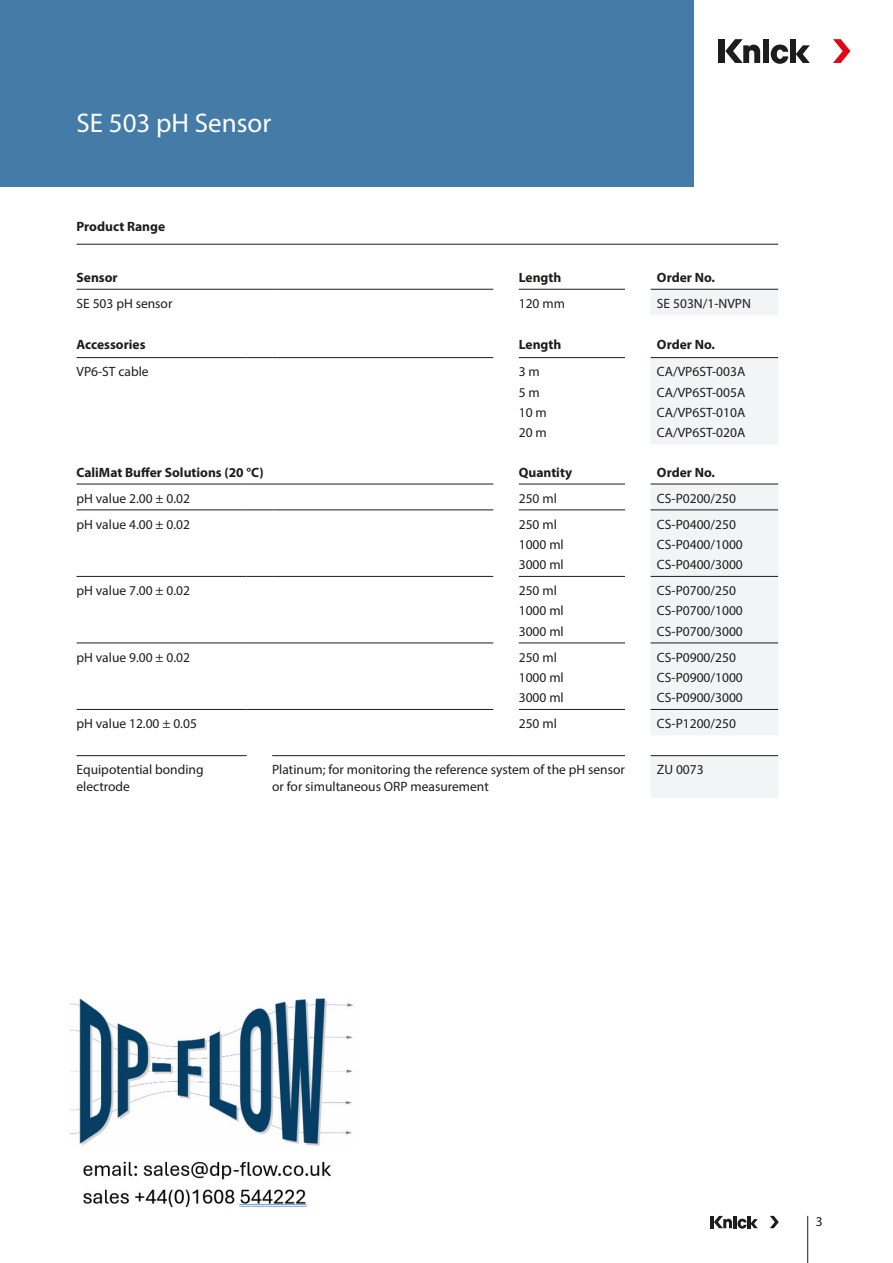
<style>
.page{position:relative;width:893px;height:1263px;background:#fff}
.page>*{position:absolute;margin:0;border:0;box-sizing:border-box;transform-origin:0 0}
.Headline{font:27px "Myriad Pro";color:#fff}
.Tabelle{font:13.5px/16.5px "Myriad Pro";color:#1d1d1b}
.Zwischenüberschrift{font:700 13.5px "Myriad Pro";color:#1d1d1b}
.Tabelle-2{font:700 13.5px "Myriad Pro";color:#1d1d1b}
.Beschriftungen{font:13.5px "Myriad Pro";color:#1d1d1b}
.Beschriftungen-2{font:700 13.5px "Myriad Pro";color:#1d1d1b}
.Tabelle_Headline{font:700 13.5px "Myriad Pro";color:#1d1d1b}
.Text{font:700 13.5px "Myriad Pro";color:#1d1d1b}
</style>
<div class="page">
<div style="left:0;top:0;width:693px;height:187px;background:#447ca7"></div>
<div style="left:719px;top:39px;width:6px;height:24px;background:#1d1d1b"></div>
<div style="left:790px;top:39px;width:6px;height:24px;background:#1d1d1b"></div>
<svg style="left:796px;top:45px;width:14px;height:18px"></svg>
<svg style="left:833px;top:39px;width:17px;height:24px"></svg>
<svg style="left:725px;top:39px;width:63px;height:25px"></svg>
<hr style="left:807px;top:1216px;width:1px;height:47px;background:#1d1d1b">
<hr style="left:710px;top:1216px;width:4px;height:12px;background:#1d1d1b">
<svg style="left:770px;top:1216px;width:9px;height:12px"></svg>
<svg style="left:714px;top:1216px;width:44px;height:12px"></svg>
<svg style="left:651px;top:290px;width:127px;height:508px;fill:#f2f4f6"></svg>
<hr style="left:77px;top:289px;width:170px;height:1px;background:#1d1d1b">
<svg style="left:247px;top:289px;width:25px;height:1px"></svg>
<hr style="left:272px;top:289px;width:221px;height:1px;background:#1d1d1b">
<hr style="left:519px;top:289px;width:106px;height:1px;background:#1d1d1b">
<hr style="left:651px;top:289px;width:127px;height:1px;background:#1d1d1b">
<hr style="left:77px;top:357px;width:170px;height:1px;background:#1d1d1b">
<svg style="left:247px;top:357px;width:25px;height:1px"></svg>
<hr style="left:272px;top:357px;width:221px;height:1px;background:#1d1d1b">
<hr style="left:519px;top:357px;width:106px;height:1px;background:#1d1d1b">
<hr style="left:77px;top:484px;width:170px;height:1px;background:#1d1d1b">
<svg style="left:247px;top:484px;width:25px;height:1px"></svg>
<hr style="left:272px;top:484px;width:221px;height:1px;background:#1d1d1b">
<hr style="left:519px;top:484px;width:106px;height:1px;background:#1d1d1b">
<hr style="left:651px;top:484px;width:127px;height:1px;background:#1d1d1b">
<hr style="left:77px;top:510px;width:170px;height:1px;background:#1d1d1b">
<svg style="left:247px;top:510px;width:25px;height:1px"></svg>
<hr style="left:272px;top:510px;width:221px;height:1px;background:#1d1d1b">
<hr style="left:519px;top:510px;width:106px;height:1px;background:#1d1d1b">
<hr style="left:651px;top:510px;width:127px;height:1px;background:#1d1d1b">
<hr style="left:77px;top:576px;width:170px;height:1px;background:#1d1d1b">
<svg style="left:247px;top:576px;width:25px;height:1px"></svg>
<hr style="left:272px;top:576px;width:221px;height:1px;background:#1d1d1b">
<hr style="left:519px;top:576px;width:106px;height:1px;background:#1d1d1b">
<hr style="left:651px;top:576px;width:127px;height:1px;background:#1d1d1b">
<hr style="left:77px;top:643px;width:170px;height:1px;background:#1d1d1b">
<svg style="left:247px;top:643px;width:25px;height:1px"></svg>
<hr style="left:272px;top:643px;width:221px;height:1px;background:#1d1d1b">
<hr style="left:519px;top:643px;width:106px;height:1px;background:#1d1d1b">
<hr style="left:651px;top:643px;width:127px;height:1px;background:#1d1d1b">
<hr style="left:77px;top:709px;width:170px;height:1px;background:#1d1d1b">
<svg style="left:247px;top:709px;width:25px;height:1px"></svg>
<hr style="left:272px;top:709px;width:221px;height:1px;background:#1d1d1b">
<hr style="left:519px;top:709px;width:106px;height:1px;background:#1d1d1b">
<hr style="left:651px;top:709px;width:127px;height:1px;background:#1d1d1b">
<hr style="left:77px;top:755px;width:170px;height:1px;background:#1d1d1b">
<hr style="left:272px;top:755px;width:221px;height:1px;background:#1d1d1b">
<svg style="left:493px;top:755px;width:26px;height:1px"></svg>
<hr style="left:519px;top:755px;width:106px;height:1px;background:#1d1d1b">
<hr style="left:651px;top:755px;width:127px;height:1px;background:#1d1d1b">
<hr style="left:651px;top:357px;width:127px;height:1px;background:#1d1d1b">
<hr style="left:77px;top:244px;width:701px;height:1px;background:#1d1d1b">
<img style="left:69px;top:997px;width:285px;height:211px">
<p class="Headline" style="left:77px;top:106px;width:196px">SE 503 pH Sensor</p>
<p class="Tabelle_Headline" style="left:77px;top:218px;width:90px">Product Range</p>
<p class="Zwischenüberschrift" style="left:77px;top:269px;width:43px">Sensor</p>
<p class="Beschriftungen-2" style="left:519px;top:269px;width:44px">Length</p>
<p class="Text" style="left:657px;top:269px;width:59px">Order No.</p>
<p class="Tabelle" style="left:77px;top:295px;width:97px">SE 503 pH sensor</p>
<p class="Tabelle" style="left:519px;top:295px;width:48px">120 mm</p>
<p class="Beschriftungen" style="left:657px;top:295px;width:96px">SE 503N/1-NVPN</p>
<p class="Zwischenüberschrift" style="left:77px;top:336px;width:70px">Accessories</p>
<p class="Beschriftungen-2" style="left:519px;top:336px;width:44px">Length</p>
<p class="Tabelle-2" style="left:657px;top:336px;width:59px">Order No.</p>
<p class="Tabelle" style="left:77px;top:363px;width:74px">VP6-ST cable</p>
<p class="Tabelle" style="left:519px;top:363px;width:23px">3 m</p>
<p class="Tabelle" style="left:657px;top:363px;width:90px">CA/VP6ST-003A</p>
<p class="Tabelle" style="left:519px;top:384px;width:23px">5 m</p>
<p class="Tabelle" style="left:657px;top:384px;width:90px">CA/VP6ST-005A</p>
<p class="Tabelle" style="left:519px;top:404px;width:29px">10 m</p>
<p class="Tabelle" style="left:657px;top:404px;width:90px">CA/VP6ST-010A</p>
<p class="Tabelle" style="left:519px;top:424px;width:29px">20 m</p>
<p class="Tabelle" style="left:657px;top:424px;width:90px">CA/VP6ST-020A</p>
<p class="Zwischenüberschrift" style="left:77px;top:463px;width:189px">CaliMat Buffer Solutions (20 °C)</p>
<p class="Tabelle-2" style="left:519px;top:463px;width:55px">Quantity</p>
<p class="Tabelle-2" style="left:657px;top:463px;width:59px">Order No.</p>
<p class="Tabelle" style="left:77px;top:490px;width:115px">pH value 2.00 ± 0.02</p>
<p class="Tabelle" style="left:519px;top:490px;width:40px">250 ml</p>
<p class="Tabelle" style="left:657px;top:490px;width:80px">CS-P0200/250</p>
<p class="Tabelle" style="left:77px;top:515px;width:115px">pH value 4.00 ± 0.02</p>
<p class="Tabelle" style="left:519px;top:515px;width:40px">250 ml</p>
<p class="Tabelle" style="left:657px;top:515px;width:80px">CS-P0400/250</p>
<p class="Tabelle" style="left:519px;top:536px;width:47px">1000 ml</p>
<p class="Tabelle" style="left:657px;top:536px;width:87px">CS-P0400/1000</p>
<p class="Tabelle" style="left:519px;top:556px;width:47px">3000 ml</p>
<p class="Tabelle" style="left:657px;top:556px;width:87px">CS-P0400/3000</p>
<p class="Tabelle" style="left:77px;top:582px;width:115px">pH value 7.00 ± 0.02</p>
<p class="Tabelle" style="left:519px;top:582px;width:40px">250 ml</p>
<p class="Tabelle" style="left:657px;top:582px;width:80px">CS-P0700/250</p>
<p class="Tabelle" style="left:519px;top:602px;width:47px">1000 ml</p>
<p class="Tabelle" style="left:657px;top:602px;width:87px">CS-P0700/1000</p>
<p class="Tabelle" style="left:519px;top:623px;width:47px">3000 ml</p>
<p class="Tabelle" style="left:657px;top:623px;width:87px">CS-P0700/3000</p>
<p class="Tabelle" style="left:77px;top:648px;width:115px">pH value 9.00 ± 0.02</p>
<p class="Tabelle" style="left:519px;top:648px;width:40px">250 ml</p>
<p class="Tabelle" style="left:657px;top:648px;width:80px">CS-P0900/250</p>
<p class="Tabelle" style="left:519px;top:669px;width:47px">1000 ml</p>
<p class="Tabelle" style="left:657px;top:669px;width:87px">CS-P0900/1000</p>
<p class="Tabelle" style="left:519px;top:689px;width:47px">3000 ml</p>
<p class="Tabelle" style="left:657px;top:689px;width:87px">CS-P0900/3000</p>
<p class="Tabelle" style="left:77px;top:715px;width:122px">pH value 12.00 ± 0.05</p>
<p class="Tabelle" style="left:519px;top:715px;width:40px">250 ml</p>
<p class="Tabelle" style="left:657px;top:715px;width:80px">CS-P1200/250</p>
<p class="Tabelle" style="left:77px;top:761px;width:129px">Equipotential bonding electrode</p>
<p class="Tabelle" style="left:272px;top:761px;width:354px">Platinum; for monitoring the reference system of the pH sensor or for simultaneous ORP measurement</p>
<p class="Tabelle" style="left:657px;top:761px;width:48px">ZU 0073</p>
<p class="Tabelle" style="left:816px;top:1213px;width:8px">3</p>
</div>
